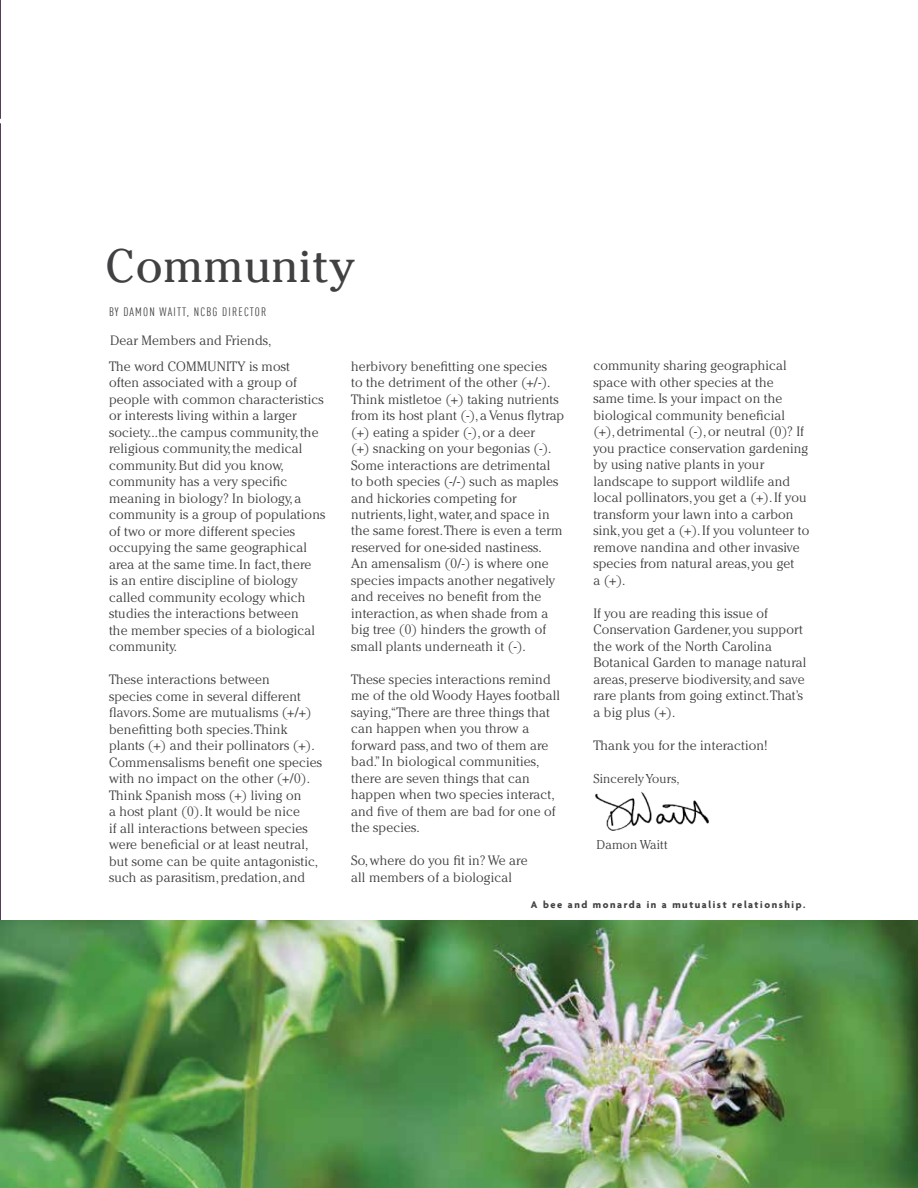
<style>
.page{position:relative;width:918px;height:1188px;background:#fff}
.page>*{position:absolute;margin:0;border:0;box-sizing:border-box;transform-origin:0 0}
.t1{font:46.5px "Cheltenham Std";letter-spacing:.01em;color:#414042}
.t2{font:300 13.5px/16.5px "Cheltenham Std";letter-spacing:.01em;color:#414042}
.t3{font:300 12.75px "Cheltenham Std";letter-spacing:.01em;color:#414042}
.t4{font:condensed 12px "DIN Offc";letter-spacing:.1em;color:#414042}
.t5{font:700 10.5px "Agenda";letter-spacing:.15em;color:#414042}
</style>
<div class="page">
<hr style="left:0;top:0;width:1px;height:1188px;background:#563c5b">
<img style="left:595px;top:791px;width:114px;height:40px">
<hr style="left:0;top:119px;width:11px;height:4px;background:#fff">
<img style="left:1px;top:920px;width:917px;height:268px">
<h1 class="t1" style="left:106px;top:239px;width:251px">Community</h1>
<p class="t4" style="left:109px;top:305px;width:159px">BY DAMON WAITT, NCBG DIRECTOR</p>
<p class="t2" style="left:110px;top:332px;width:163px">Dear Members and Friends,</p>
<p class="t2" style="left:109px;top:358px;width:218px">The word COMMUNITY is most<br>often associated with a group of people with common characteristics or interests living within a larger society...the campus community, the religious community, the medical community. But did you know, community has a very specific meaning in biology? In biology, a community is a group of populations of two or more different species occupying the same geographical area at the same time. In fact, there<br>is an entire discipline of biology called community ecology which studies the interactions between<br>the member species of a biological community.</p>
<p class="t2" style="left:109px;top:671px;width:215px">These interactions between<br>species come in several different flavors. Some are mutualisms (+/+) benefitting both species. Think plants (+) and their pollinators (+).<br>Commensalisms benefit one species with no impact on the other (+/0).<br>Think Spanish moss (+) living on<br>a host plant (0). It would be nice<br>if all interactions between species were beneficial or at least neutral, but some can be quite antagonistic, such as parasitism, predation, and</p>
<p class="t2" style="left:351px;top:358px;width:215px">herbivory benefitting one species<br>to the detriment of the other (+/-).<br>Think mistletoe (+) taking nutrients from its host plant (-), a Venus flytrap (+) eating a spider (-), or a deer<br>(+) snacking on your begonias (-).<br>Some interactions are detrimental to both species (-/-) such as maples and hickories competing for nutrients, light, water, and space in the same forest. There is even a term reserved for one-sided nastiness.<br>An amensalism (0/-) is where one species impacts another negatively and receives no benefit from the interaction, as when shade from a big tree (0) hinders the growth of small plants underneath it (-).</p>
<p class="t2" style="left:351px;top:671px;width:210px">These species interactions remind me of the old Woody Hayes football saying,“There are three things that can happen when you throw a forward pass, and two of them are bad.” In biological communities, there are seven things that can happen when two species interact, and five of them are bad for one of the species.</p>
<p class="t2" style="left:351px;top:852px;width:178px">So, where do you fit in? We are all members of a biological</p>
<p class="t2" style="left:593px;top:357px;width:217px">community sharing geographical space with other species at the<br>same time. Is your impact on the biological community beneficial (+), detrimental (-), or neutral (0)? If you practice conservation gardening by using native plants in your landscape to support wildlife and local pollinators, you get a (+). If you transform your lawn into a carbon sink, you get a (+). If you volunteer to remove nandina and other invasive species from natural areas, you get<br>a (+).</p>
<p class="t2" style="left:593px;top:605px;width:215px">If you are reading this issue of<br>Conservation Gardener, you support the work of the North Carolina<br>Botanical Garden to manage natural areas, preserve biodiversity, and save rare plants from going extinct. That’s a big plus (+).</p>
<p class="t2" style="left:593px;top:737px;width:175px">Thank you for the interaction!</p>
<p class="t3" style="left:593px;top:771px;width:88px">Sincerely Yours,</p>
<p class="t3" style="left:597px;top:837px;width:72px">Damon Waitt</p>
<p class="t5" style="left:531px;top:899px;width:276px">A bee and monarda in a mutualist relationship.</p>
</div>
